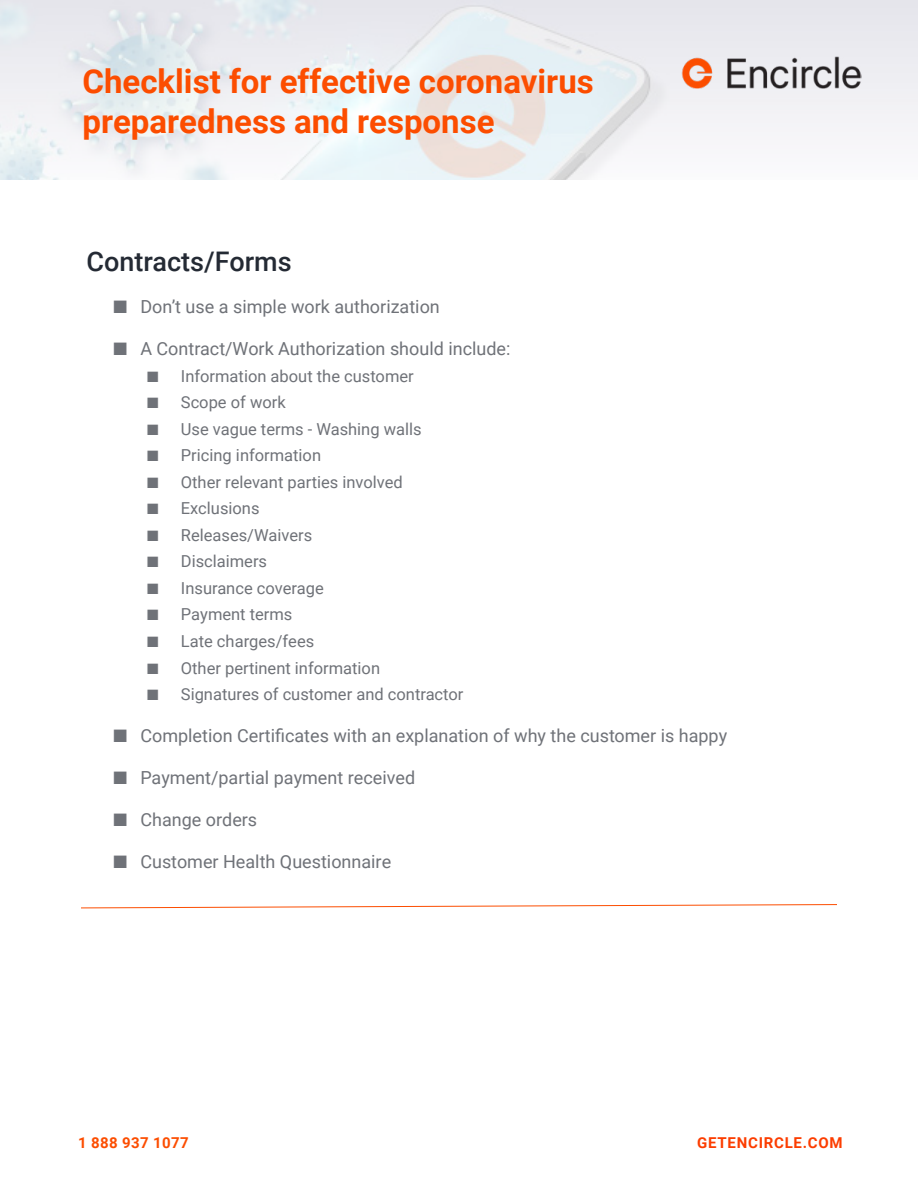
<style>
.page{position:relative;width:918px;height:1188px;background:#fff}
.page>*{position:absolute;margin:0;border:0;box-sizing:border-box;transform-origin:0 0}
.t1{font:700 33px/39.6px "Roboto";color:#fc4d00}
.t2{font:500 27px "Roboto";color:#242a34}
.t3{font:18px "Roboto";color:#6f7278}
.t4{font:16.5px "Roboto";color:#6f7278}
.t5{font:700 15px "Roboto";letter-spacing:.05em;color:#fc3d00}
.t6{font:700 15px "Roboto";letter-spacing:.025em;color:#fc4d00}
</style>
<div class="page">
<img style="left:0;top:0;width:918px;height:180px">
<img style="left:681px;top:56px;width:180px;height:32px">
<svg style="left:81px;top:904px;width:756px;height:5px"></svg>
<h1 class="t1" style="left:82px;top:60px;width:513px">Checklist for effective coronavirus preparedness and response</h1>
<h2 class="t2" style="left:86px;top:243px;width:207px">Contracts/Forms</h2>
<p class="t3" style="left:113px;top:294px;width:328px">■ Don’t use a simple work authorization</p>
<p class="t3" style="left:113px;top:336px;width:399px">■ A Contract/Work Authorization should include:</p>
<p class="t4" style="left:147px;top:364px;width:268px">■ Information about the customer</p>
<p class="t4" style="left:147px;top:391px;width:140px">■ Scope of work</p>
<p class="t4" style="left:147px;top:417px;width:276px">■ Use vague terms - Washing walls</p>
<p class="t4" style="left:147px;top:444px;width:176px">■ Pricing information</p>
<p class="t4" style="left:147px;top:470px;width:257px">■ Other relevant parties involved</p>
<p class="t4" style="left:147px;top:497px;width:114px">■ Exclusions</p>
<p class="t4" style="left:147px;top:523px;width:167px">■ Releases/Waivers</p>
<p class="t4" style="left:147px;top:550px;width:122px">■ Disclaimers</p>
<p class="t4" style="left:147px;top:577px;width:178px">■ Insurance coverage</p>
<p class="t4" style="left:147px;top:603px;width:147px">■ Payment terms</p>
<p class="t4" style="left:147px;top:630px;width:169px">■ Late charges/fees</p>
<p class="t4" style="left:147px;top:656px;width:234px">■ Other pertinent information</p>
<p class="t4" style="left:147px;top:683px;width:318px">■ Signatures of customer and contractor</p>
<p class="t3" style="left:113px;top:723px;width:615px">■ Completion Certificates with an explanation of why the customer is happy</p>
<p class="t3" style="left:113px;top:765px;width:303px">■ Payment/partial payment received</p>
<p class="t3" style="left:113px;top:807px;width:145px">■ Change orders</p>
<p class="t3" style="left:113px;top:849px;width:279px">■ Customer Health Questionnaire</p>
<p class="t6" style="left:78px;top:1132px;width:112px">1 888 937 1077</p>
<p class="t5" style="left:697px;top:1132px;width:147px">GETENCIRCLE.COM</p>
</div>
